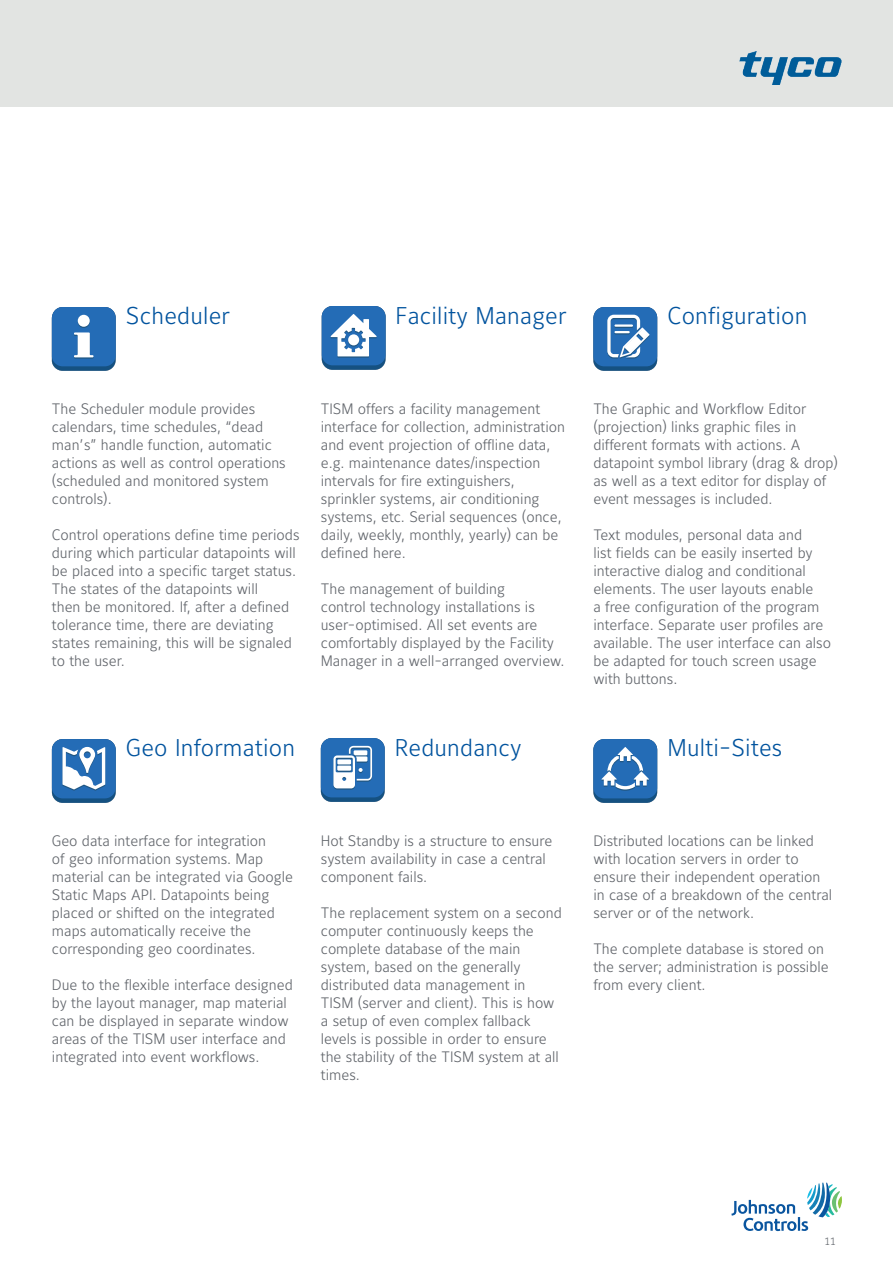
<style>
.page{position:relative;width:893px;height:1263px;background:#fff}
.page>*{position:absolute;margin:0;border:0;box-sizing:border-box;transform-origin:0 0}
.t1{font:300 24px "Maurea Jci Tf ML";letter-spacing:.01em;color:#01539e}
.t2{font:300 24px "Maurea Jci Lf ML";letter-spacing:.01em;color:#01539e}
.t3{font:300 15px/18px "Maurea Jci Lf ML";color:#5f6369}
.t4{font:10.5px "Maurea Light Tf";color:#5f6369}
</style>
<div class="page">
<div style="left:0;top:0;width:893px;height:106px;background:#e2e4e2"></div>
<svg style="left:731px;top:1182px;width:111px;height:49px"></svg>
<img style="left:740px;top:52px;width:102px;height:32px">
<svg style="left:52px;top:307px;width:64px;height:64px"></svg>
<div style="left:52px;top:307px;width:64px;height:59px;background:#246cb6;border-radius:11px"></div>
<svg style="left:78px;top:316px;width:12px;height:12px"></svg>
<svg style="left:74px;top:332px;width:20px;height:27px"></svg>
<div style="left:78px;top:315px;width:12px;height:12px;background:#fff;border-radius:50%"></div>
<svg style="left:52px;top:739px;width:64px;height:64px"></svg>
<div style="left:52px;top:739px;width:64px;height:59px;background:#246cb6;border-radius:11px"></div>
<svg style="left:62px;top:747px;width:43px;height:44px"></svg>
<svg style="left:593px;top:307px;width:64px;height:64px"></svg>
<div style="left:593px;top:307px;width:64px;height:59px;background:#246cb6;border-radius:11px"></div>
<svg style="left:607px;top:315px;width:42px;height:44px"></svg>
<svg style="left:593px;top:739px;width:64px;height:64px"></svg>
<div style="left:593px;top:739px;width:64px;height:59px;background:#246cb6;border-radius:11px"></div>
<svg style="left:601px;top:747px;width:48px;height:44px"></svg>
<svg style="left:322px;top:306px;width:64px;height:64px"></svg>
<div style="left:322px;top:306px;width:64px;height:59px;background:#246cb6;border-radius:11px"></div>
<svg style="left:330px;top:314px;width:47px;height:44px"></svg>
<svg style="left:321px;top:738px;width:64px;height:64px"></svg>
<div style="left:321px;top:738px;width:64px;height:59px;background:#246cb6;border-radius:11px"></div>
<svg style="left:333px;top:746px;width:39px;height:44px"></svg>
<h1 class="t1" style="left:126px;top:301px;width:106px">Scheduler</h1>
<h1 class="t1" style="left:396px;top:301px;width:172px">Facility Manager</h1>
<h1 class="t1" style="left:667px;top:301px;width:142px">Configuration</h1>
<p class="t3" style="left:52px;top:399px;width:235px">The Scheduler module provides calendars, time schedules, “dead man’s” handle function, automatic actions as well as control operations (scheduled and monitored system controls).</p>
<p class="t3" style="left:52px;top:525px;width:249px">Control operations define time periods during which particular datapoints will be placed into a specific target status.<br>The states of the datapoints will<br>then be monitored. If, after a defined tolerance time, there are deviating states remaining, this will be signaled to the user.</p>
<p class="t3" style="left:321px;top:399px;width:246px">TISM offers a facility management interface for collection, administration and event projection of offline data, e.g. maintenance dates/inspection intervals for fire extinguishers, sprinkler systems, air conditioning systems, etc. Serial sequences (once, daily, weekly, monthly, yearly) can be defined here.</p>
<p class="t3" style="left:321px;top:579px;width:245px">The management of building<br>control technology installations is user-optimised. All set events are comfortably displayed by the Facility Manager in a well-arranged overview.</p>
<h1 class="t2" style="left:126px;top:733px;width:171px">Geo Information</h1>
<h1 class="t2" style="left:395px;top:733px;width:128px">Redundancy</h1>
<p class="t3" style="left:593px;top:399px;width:246px">The Graphic and Workflow Editor (projection) links graphic files in different formats with actions. A datapoint symbol library (drag &amp; drop) as well as a text editor for display of event messages is included.</p>
<p class="t3" style="left:593px;top:525px;width:239px">Text modules, personal data and<br>list fields can be easily inserted by interactive dialog and conditional elements. The user layouts enable<br>a free configuration of the program interface. Separate user profiles are available. The user interface can also be adapted for touch screen usage with buttons.</p>
<h1 class="t2" style="left:667px;top:733px;width:116px">Multi-Sites</h1>
<p class="t3" style="left:52px;top:831px;width:243px">Geo data interface for integration<br>of geo information systems. Map material can be integrated via Google Static Maps API. Datapoints being placed or shifted on the integrated maps automatically receive the corresponding geo coordinates.</p>
<p class="t3" style="left:52px;top:975px;width:242px">Due to the flexible interface designed by the layout manager, map material can be displayed in separate window areas of the TISM user interface and integrated into event workflows.</p>
<p class="t3" style="left:321px;top:831px;width:233px">Hot Standby is a structure to ensure system availability in case a central component fails.</p>
<p class="t3" style="left:321px;top:903px;width:242px">The replacement system on a second computer continuously keeps the complete database of the main system, based on the generally distributed data management in<br>TISM (server and client). This is how a setup of even complex fallback levels is possible in order to ensure the stability of the TISM system at all times.</p>
<p class="t3" style="left:593px;top:831px;width:240px">Distributed locations can be linked with location servers in order to ensure their independent operation in case of a breakdown of the central server or of the network.</p>
<p class="t3" style="left:593px;top:939px;width:237px">The complete database is stored on the server; administration is possible from every client.</p>
<p class="t4" style="left:824px;top:1235px;width:13px">11</p>
</div>
